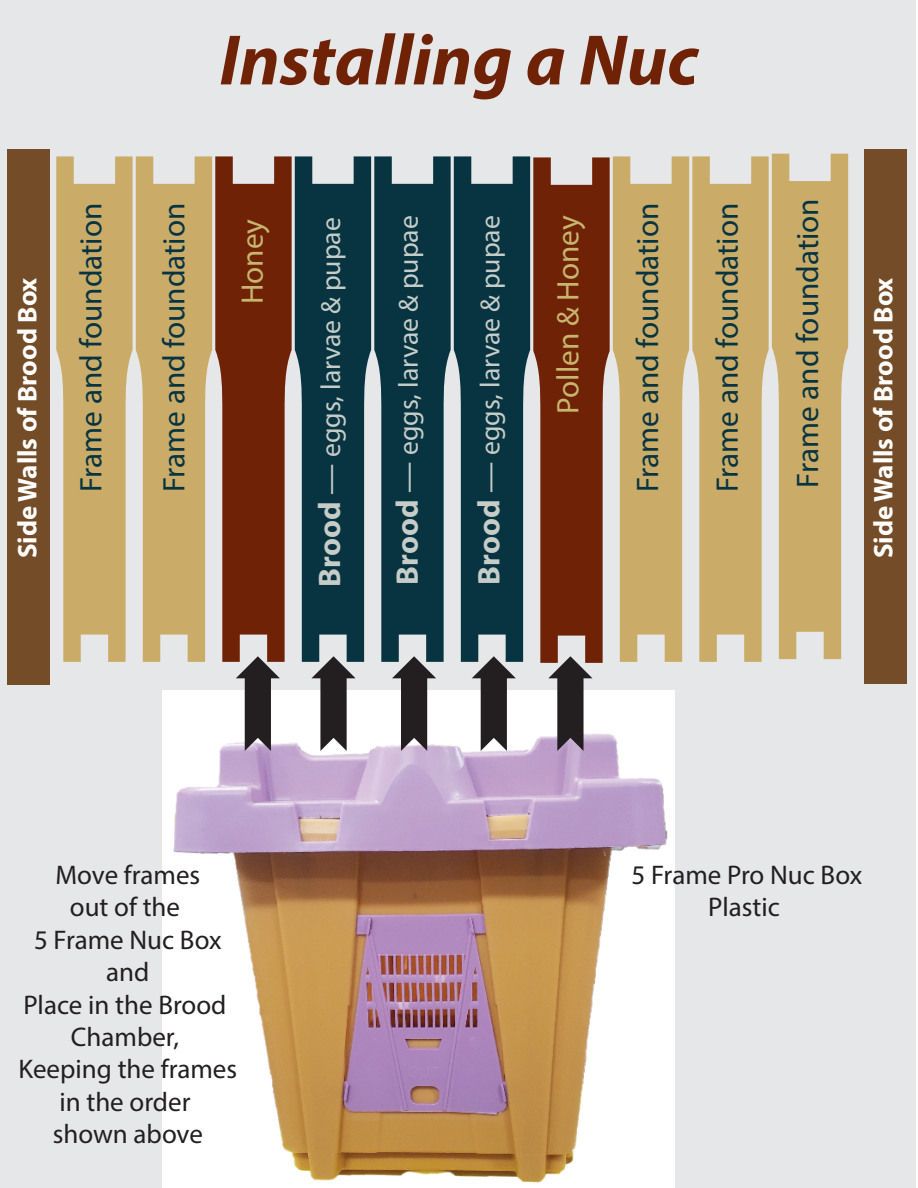
<style>
.page{position:relative;width:918px;height:1188px;background:#fff}
.page>*{position:absolute;margin:0;border:0;box-sizing:border-box;transform-origin:0 0}
.t1{font:italic 700 72px "Myriad Pro";color:#6f2205}
.t2{font:31.2px "Myriad Pro";color:#083441}
.t3{font:31.2px "Myriad Pro";color:#c7b56f}
.t4{font:27.75px "Myriad Pro";color:#c6cdc8}
.t5{font:27px/32.4px "Myriad Pro";color:#231f20;text-align:center}
.t6{font:700 27px "Myriad Pro";color:#fff}
.s1{font-weight:700;font-size:31.2px}
.s2{font-size:31.2px}
</style>
<div class="page">
<div style="left:0;top:0;width:916px;height:1188px;background:#e6e7e9"></div>
<img style="left:163px;top:751px;width:512px;height:437px">
<div style="left:7px;top:149px;width:43px;height:536px;background:#744c27"></div>
<div style="left:864px;top:149px;width:43px;height:535px;background:#744c27"></div>
<svg style="left:56px;top:154px;width:792px;height:597px"></svg>
<h1 class="t1" style="left:220px;top:13px;width:480px">Installing a Nuc</h1>
<p class="t2" style="left:72px;top:492px;width:291px;rotate:-90deg">Frame and foundation</p>
<p class="t2" style="left:155px;top:492px;width:291px;rotate:-90deg">Frame and foundation</p>
<p class="t2" style="left:629px;top:492px;width:291px;rotate:-90deg">Frame and foundation</p>
<p class="t2" style="left:708px;top:492px;width:291px;rotate:-90deg">Frame and foundation</p>
<p class="t2" style="left:788px;top:488px;width:291px;rotate:-90deg">Frame and foundation</p>
<p class="t3" style="left:233px;top:304px;width:87px;rotate:-90deg">Honey</p>
<p class="t3" style="left:549px;top:414px;width:199px;rotate:-90deg">Pollen &amp; Honey</p>
<p class="t4" style="left:314px;top:587px;width:371px;rotate:-90deg"><span class="s1">Brood</span> <span class="s2">—</span> eggs, larvae &amp; pupae</p>
<p class="t4" style="left:473px;top:585px;width:371px;rotate:-90deg"><span class="s1">Brood</span> <span class="s2">—</span> eggs, larvae &amp; pupae</p>
<p class="t4" style="left:391px;top:585px;width:371px;rotate:-90deg"><span class="s1">Brood</span> <span class="s2">—</span> eggs, larvae &amp; pupae</p>
<p class="t6" style="left:10px;top:558px;width:282px;rotate:-90deg">Side Walls of Brood Box</p>
<p class="t6" style="left:866px;top:558px;width:282px;rotate:-90deg">Side Walls of Brood Box</p>
<p class="t5" style="left:18px;top:858px;width:220px">Move frames<br>out of the<br>5 Frame Nuc Box and<br>Place in the Brood<br>Chamber,<br>Keeping the frames in the order<br>shown above</p>
<p class="t5" style="left:632px;top:858px;width:232px">5 Frame Pro Nuc Box<br>Plastic</p>
</div>
